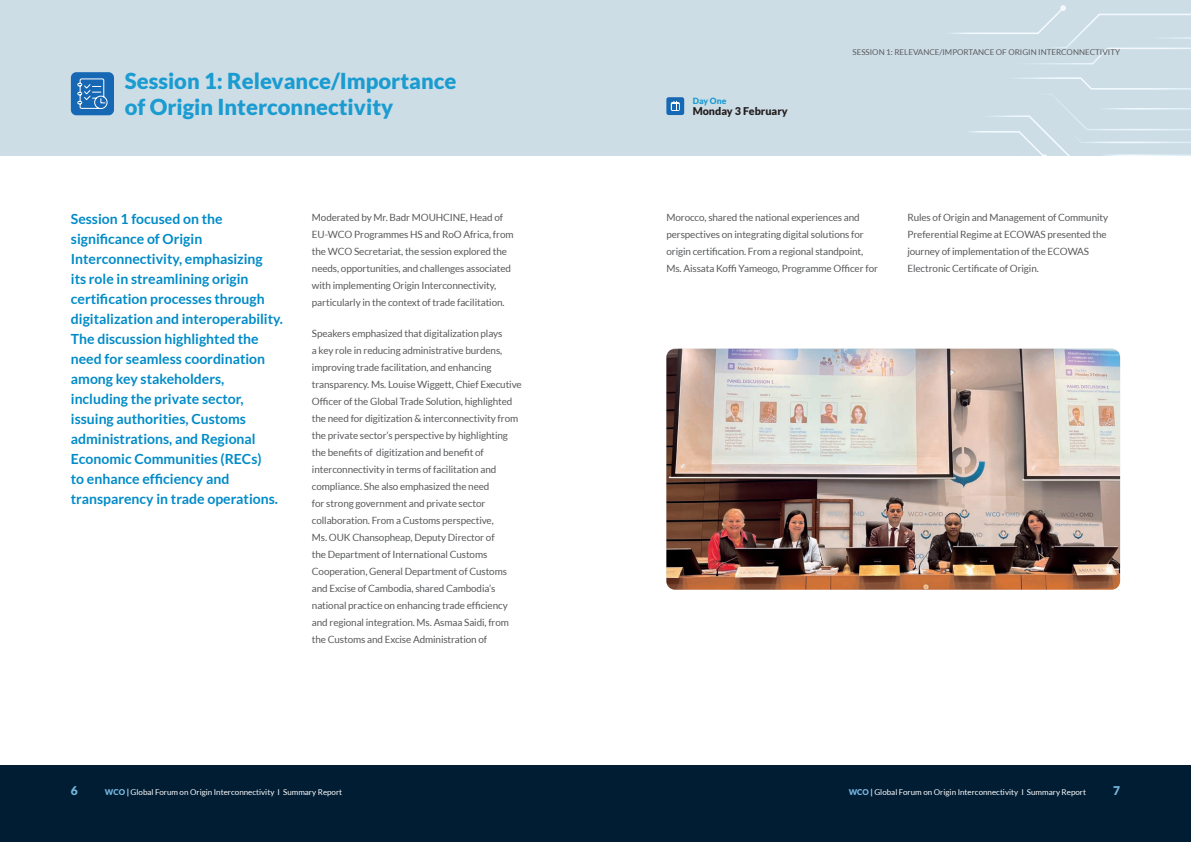
<style>
.page{position:relative;width:1191px;height:842px;background:#fff}
.page>*{position:absolute;margin:0;border:0;box-sizing:border-box;transform-origin:0 0}
.BT{font:900 22px "Lato";color:#1b9cd1}
.BT-2{font:700 14px/20px "Lato";color:#008bc8}
.Page_number{font:900 12px "Lato";color:#78b7df}
.BT-3{font:900 10.7px "Lato";color:#231f20}
.t1{font:10px/17px "Lato";letter-spacing:-.01em;color:#57585a}
.BT-4{font:900 8.6px "Lato";color:#1b9cd1}
.t2{font:8px "Lato";color:#fff}
.t3{font:8px "Lato";color:#57585a}
.s1{font-weight:900;color:#78b7df}
.s2{font-weight:900;color:#add1eb}
</style>
<div class="page">
<div style="left:0;top:0;width:1191px;height:156px;background:#cddde6"></div>
<svg style="left:952px;top:5px;width:239px;height:151px"></svg>
<div style="left:0;top:765px;width:1191px;height:77px;background:#001d34"></div>
<div style="left:71px;top:72px;width:43px;height:43px;background:#1768b4;border-radius:5px"></div>
<svg style="left:77px;top:78px;width:30px;height:31px"></svg>
<div style="left:666px;top:97px;width:18px;height:18px;background:#1768b4;border-radius:2px"></div>
<svg style="left:671px;top:102px;width:9px;height:9px"></svg>
<svg style="left:672px;top:101px;width:6px;height:9px"></svg>
<img style="left:666px;top:349px;width:454px;height:241px">
<p class="BT" style="left:125px;top:68px;width:333px">Session 1: Relevance/Importance</p>
<p class="BT" style="left:125px;top:94px;width:270px">of Origin Interconnectivity</p>
<p class="BT-4" style="left:692px;top:96px;width:35px">Day One</p>
<p class="BT-3" style="left:692px;top:105px;width:96px">Monday 3 February</p>
<p class="t3" style="left:852px;top:47px;width:269px">SESSION 1: RELEVANCE/IMPORTANCE OF ORIGIN INTERCONNECTIVITY</p>
<p class="BT-2" style="left:71px;top:209px;width:213px">Session 1 focused on the significance of Origin<br>Interconnectivity, emphasizing<br>its role in streamlining origin certification processes through digitalization and interoperability.<br>The discussion highlighted the need for seamless coordination among key stakeholders, including the private sector, issuing authorities, Customs administrations, and Regional<br>Economic Communities (RECs)<br>to enhance efficiency and transparency in trade operations.</p>
<p class="t1" style="left:312px;top:208px;width:203px">Moderated by Mr. Badr MOUHCINE, Head of EU-WCO Programmes HS and RoO Africa, from the WCO Secretariat, the session explored the needs, opportunities, and challenges associated with implementing Origin Interconnectivity, particularly in the context of trade facilitation.</p>
<p class="t1" style="left:312px;top:325px;width:211px">Speakers emphasized that digitalization plays<br>a key role in reducing administrative burdens, improving trade facilitation, and enhancing transparency. Ms. Louise Wiggett, Chief Executive Officer of the Global Trade Solution, highlighted the need for digitization &amp; interconnectivity from the private sector’s perspective by highlighting the benefits of digitization and benefit of interconnectivity in terms of facilitation and compliance. She also emphasized the need<br>for strong government and private sector collaboration. From a Customs perspective,<br>Ms. OUK Chansopheap, Deputy Director of<br>the Department of International Customs Cooperation, General Department of Customs and Excise of Cambodia, shared Cambodia’s national practice on enhancing trade efficiency and regional integration. Ms. Asmaa Saidi, from the Customs and Excise Administration of</p>
<p class="t1" style="left:666px;top:208px;width:213px">Morocco, shared the national experiences and perspectives on integrating digital solutions for origin certification. From a regional standpoint, Ms. Aissata Koffi Yameogo, Programme Officer for</p>
<p class="t1" style="left:907px;top:208px;width:202px">Rules of Origin and Management of Community Preferential Regime at ECOWAS presented the journey of implementation of the ECOWAS Electronic Certificate of Origin.</p>
<p class="Page_number" style="left:71px;top:783px;width:8px">6</p>
<p class="t2" style="left:105px;top:788px;width:239px"><span class="s1">WCO</span> <span class="s2">|</span> Global Forum on Origin Interconnectivity I Summary Report</p>
<p class="t2" style="left:848px;top:788px;width:239px"><span class="s1">WCO</span> <span class="s2">|</span> Global Forum on Origin Interconnectivity I Summary Report</p>
<p class="Page_number" style="left:1113px;top:783px;width:8px">7</p>
</div>
